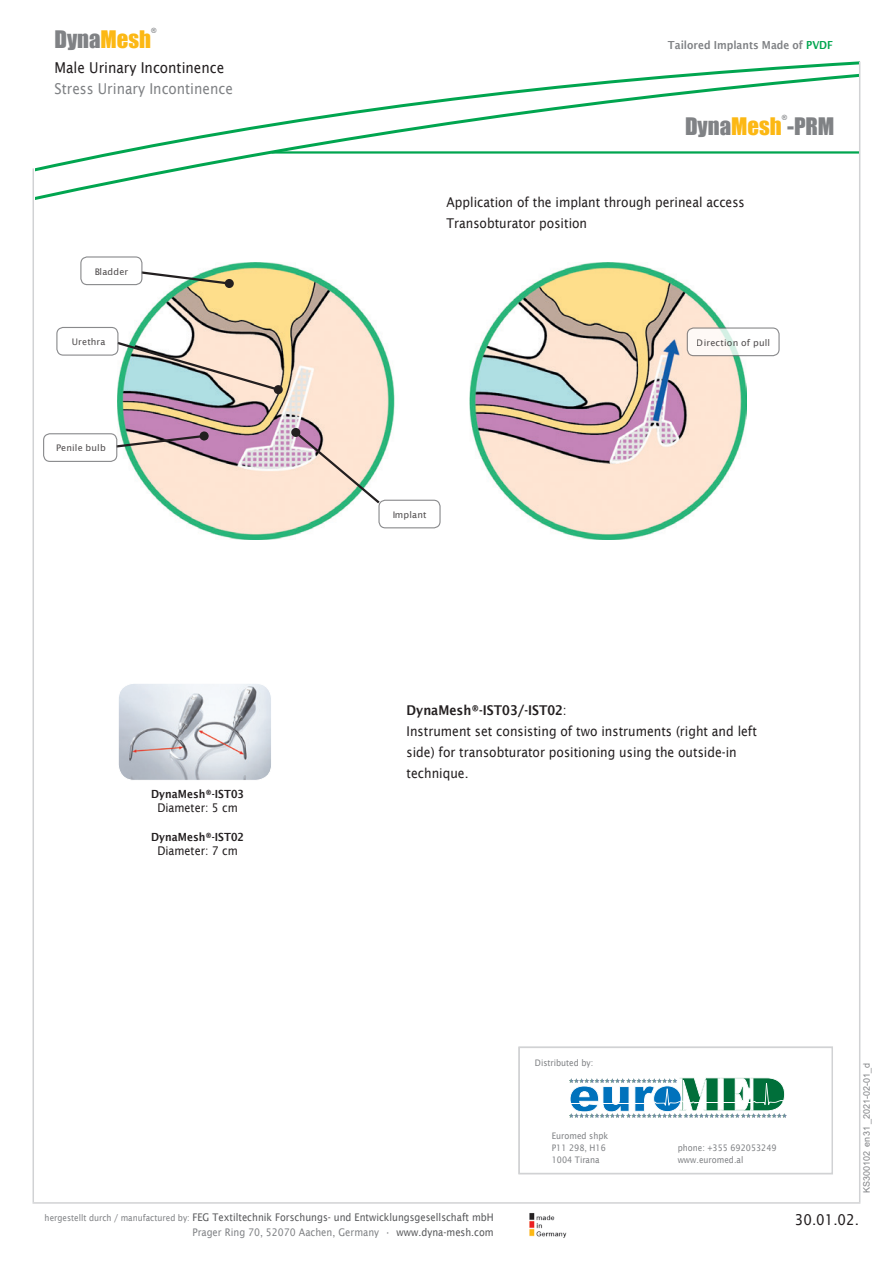
<style>
.page{position:relative;width:893px;height:1263px;background:#fff}
.page>*{position:absolute;margin:0;border:0;box-sizing:border-box;transform-origin:0 0}
.t1{font:22.2px "Impact";color:#808285}
.t2{font:15px "Lucida Sans";color:#231f20;scale:.9 1}
.t3{font:15px "Lucida Sans";color:#808285;scale:.9 1}
.t4{font:13.5px/21px "Lucida Sans";color:#231f20;scale:.9 1}
.t5{font:12px "Lucida Sans";color:#231f20;scale:.9 1}
.t6{font:600 11.25px "Lucida Sans";color:#231f20;scale:.9 1}
.t7{font:600 11.1px "Lucida Sans";color:#808285;scale:.9 1}
.t8{font:10.5px/15px "Lucida Sans";color:#57585a;text-align:right;scale:.9 1}
.t9{font:9px/12px "Lucida Sans";color:#808285;scale:.9 1}
.t10{font:9px "Lucida Sans";letter-spacing:.02em;color:#231f20}
.t11{font:9px "Arial";color:#808285}
.t12{font:7.05px "Impact";color:#808285}
.s1{color:#fcb814}
.s2{color:#00a54f}
.s3{font-weight:600}
.s4{font-size:9px;color:#808285}
.s5{color:#808285}
</style>
<div class="page">
<img style="left:120px;top:685px;width:150px;height:94px">
<div style="left:118px;top:683px;width:154px;height:98px;border:1px solid #fff;border-radius:16px"></div>
<img style="left:118px;top:263px;width:628px;height:276px">
<svg style="left:139px;top:270px;width:93px;height:16px"></svg>
<div style="left:225px;top:279px;width:9px;height:9px;background:#231f20;border-radius:50%"></div>
<svg style="left:117px;top:340px;width:164px;height:52px"></svg>
<div style="left:274px;top:385px;width:9px;height:9px;background:#231f20;border-radius:50%"></div>
<svg style="left:116px;top:433px;width:91px;height:16px"></svg>
<div style="left:200px;top:431px;width:9px;height:9px;background:#231f20;border-radius:50%"></div>
<svg style="left:293px;top:429px;width:89px;height:77px"></svg>
<div style="left:291px;top:428px;width:9px;height:9px;background:#231f20;border-radius:50%"></div>
<div style="left:81px;top:257px;width:61px;height:28px;background:#fff;border-radius:6px"></div>
<div style="left:80px;top:256px;width:62px;height:29px;border:1px solid #6c6d70;border-radius:6px"></div>
<div style="left:56px;top:327px;width:62px;height:29px;border:1px solid #6c6d70;border-radius:6px"></div>
<div style="left:43px;top:433px;width:74px;height:29px;border:1px solid #6c6d70;border-radius:6px"></div>
<div style="left:379px;top:500px;width:61px;height:28px;background:#fff;border-radius:6px"></div>
<div style="left:378px;top:500px;width:63px;height:28px;border:1px solid #6c6d70;border-radius:6px"></div>
<svg style="left:687px;top:328px;width:92px;height:28px;fill:#fef9f6"></svg>
<div style="left:687px;top:327px;width:93px;height:29px;border:1px solid #6c6d70;border-radius:6px"></div>
<svg style="left:35px;top:174px;width:127px;height:26px"></svg>
<svg style="left:35px;top:61px;width:825px;height:113px"></svg>
<hr style="left:33px;top:168px;width:1px;height:1034px;background:#d1d2d4">
<hr style="left:33px;top:1202px;width:827px;height:2px;background:#d1d2d4">
<hr style="left:859px;top:62px;width:1px;height:1140px;background:#d1d2d4">
<svg style="left:529px;top:1213px;width:1px;height:24px"></svg>
<img style="left:530px;top:1213px;width:37px;height:25px">
<div style="left:518px;top:1046px;width:315px;height:128px;background:#fff;border:2px solid #d1d2d4"></div>
<svg style="left:569px;top:1080px;width:218px;height:38px"></svg>
<svg style="left:570px;top:1077px;width:217px;height:35px"></svg>
<hr style="left:568px;top:1103px;width:82px;height:1px;background:#fff">
<p class="t12" style="left:151px;top:25px;width:7px">®</p>
<h1 class="t1" style="left:55px;top:22px;width:98px">Dyna<span class="s1">Mesh</span></h1>
<p class="t7" style="left:668px;top:38px;width:185px">Tailored Implants Made of <span class="s2">PVDF</span></p>
<p class="t2" style="left:55px;top:59px;width:190px">Male Urinary Incontinence</p>
<p class="t3" style="left:55px;top:80px;width:200px">Stress Urinary Incontinence</p>
<p class="t10" style="left:94px;top:266px;width:36px">Bladder</p>
<p class="t10" style="left:72px;top:337px;width:35px">Urethra</p>
<p class="t10" style="left:56px;top:442px;width:51px">Penile bulb</p>
<p class="t6" style="left:151px;top:787px;width:104px">DynaMesh®-IST03</p>
<p class="t5" style="left:157px;top:801px;width:91px">Diameter: 5 cm</p>
<p class="t6" style="left:151px;top:830px;width:104px">DynaMesh®-IST02</p>
<p class="t5" style="left:157px;top:844px;width:91px">Diameter: 7 cm</p>
<p class="t12" style="left:782px;top:112px;width:7px">®</p>
<h1 class="t1" style="left:685px;top:109px;width:151px">Dyna<span class="s1">Mesh</span> -PRM</h1>
<p class="t4" style="left:446px;top:191px;width:333px">Application of the implant through perineal access<br>Transobturator position</p>
<p class="t10" style="left:392px;top:509px;width:36px">Implant</p>
<p class="t10" style="left:697px;top:337px;width:75px">Direction of pull</p>
<p class="t4" style="left:407px;top:699px;width:391px"><span class="s3">DynaMesh®-IST03/-IST02</span>:<br>Instrument set consisting of two instruments (right and left side) for transobturator positioning using the outside-in technique.</p>
<p class="t9" style="left:535px;top:1056px;width:66px">Distributed by:</p>
<p class="t9" style="left:552px;top:1130px;width:64px">Euromed shpk<br>P11 298, H16<br>1004 Tirana</p>
<p class="t9" style="left:678px;top:1142px;width:111px">phone: +355 692053249 www.euromed.al</p>
<p class="t11" style="left:860px;top:1072px;width:12px;rotate:-90deg">_d</p>
<p class="t11" style="left:860px;top:1193px;width:132px;rotate:-90deg">KS300102 en0 _2021-02-01 1</p>
<p class="t11" style="left:860px;top:1135px;width:12px;rotate:-90deg">31</p>
<p class="t8" style="left:45px;top:1209px;width:501px"><span class="s4">hergestellt durch / manufactured by:</span> FEG Textiltechnik Forschungs- und Entwicklungsgesellschaft mbH<br><span class="s5">Prager Ring 70, 52070 Aachen, Germany •</span> www.dyna-mesh.com</p>
<p class="t2" style="left:795px;top:1211px;width:73px">30.01.02.</p>
</div>
